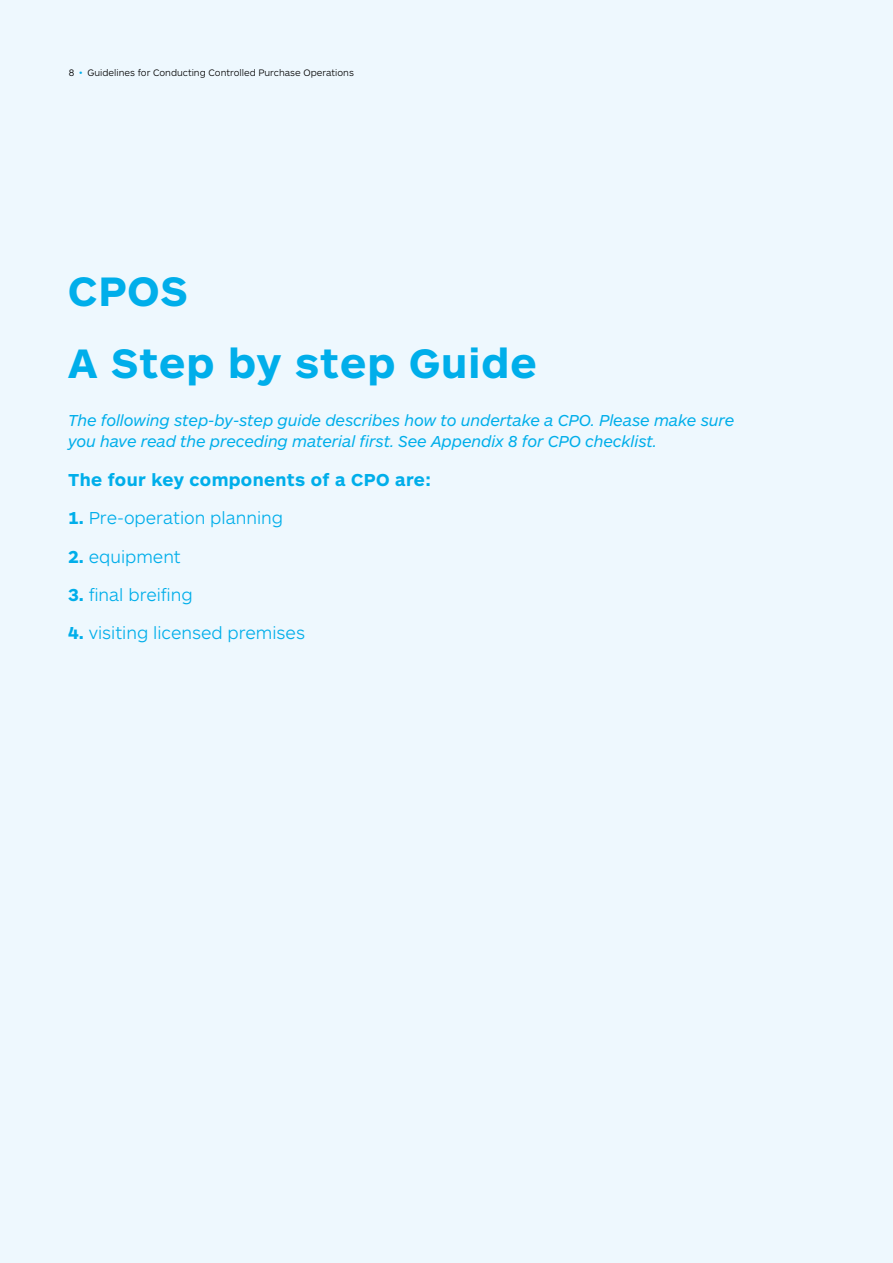
<style>
.page{position:relative;width:893px;height:1263px;background:#eef8fe}
.page>*{position:absolute;margin:0;border:0;box-sizing:border-box;transform-origin:0 0}
.t1{font:700 42.75px/72px "ARS Maquette Pro";letter-spacing:.025em;color:#00aeea}
.t2{font:300 18px "ARS Maquette Pro";color:#00aeea}
.t3{font:700 18px "ARS Maquette Pro";letter-spacing:.02em;color:#00aeea}
.t4{font:italic 16.5px/21.8px "ARS Maquette Pro";letter-spacing:-.01em;color:#00aeea}
.t5{font:300 9.75px "ARS Maquette Pro";color:#000}
.s1{color:#00aeea}
.s2{font-weight:700}
</style>
<div class="page">
<p class="t5" style="left:69px;top:66px;width:287px">8 <span class="s1">•</span> Guidelines for Conducting Controlled Purchase Operations</p>
<h1 class="t1" style="left:68px;top:253px;width:470px">CPOS<br>A Step by step Guide</h1>
<p class="t4" style="left:68px;top:408px;width:668px">The following step-by-step guide describes how to undertake a CPO. Please make sure you have read the preceding material first. See Appendix 8 for CPO checklist.</p>
<p class="t3" style="left:68px;top:468px;width:364px">The four key components of a CPO are:</p>
<p class="t2" style="left:68px;top:507px;width:217px"><span class="s2">1.</span> Pre-operation planning</p>
<p class="t2" style="left:68px;top:545px;width:114px"><span class="s2">2.</span> equipment</p>
<p class="t2" style="left:68px;top:583px;width:126px"><span class="s2">3.</span> final breifing</p>
<p class="t2" style="left:68px;top:621px;width:239px"><span class="s2">4.</span> visiting licensed premises</p>
</div>
